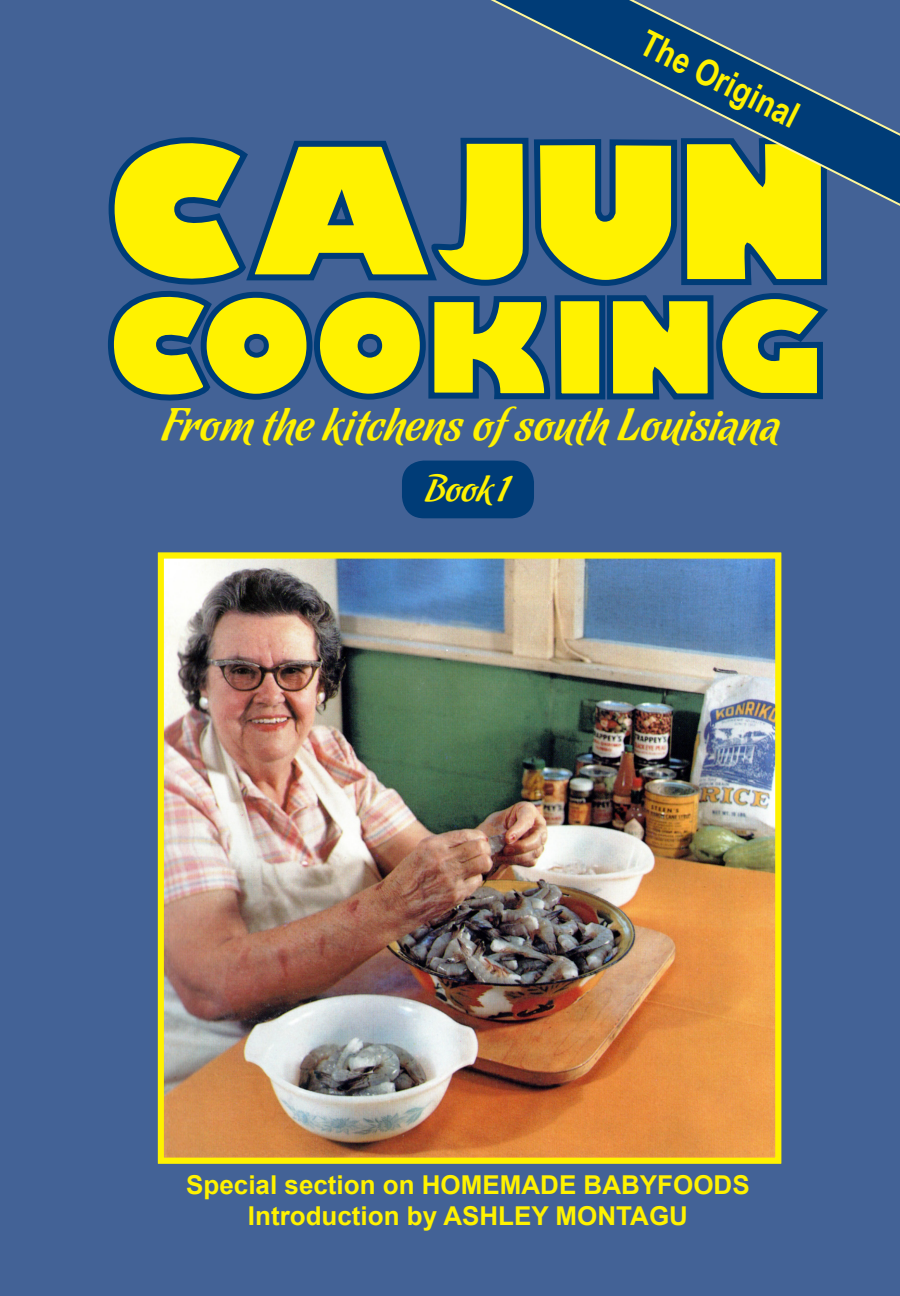
<style>
.page{position:relative;width:900px;height:1296px;background:#436296}
.page>*{position:absolute;margin:0;border:0;box-sizing:border-box;transform-origin:0 0}
.t1{font:46px "Chocolate Caliente";letter-spacing:.02em;color:#fff200}
.t2{font:36.6px "Chocolate Caliente";color:#fff200}
.t3{font:700 36px "Arial Narrow";color:#fff200}
.t4{font:700 26px "Arial";color:#fff200}
</style>
<div class="page">
<svg style="left:108px;top:137px;width:720px;height:264px"></svg>
<img style="left:165px;top:560px;width:609px;height:597px">
<div style="left:158px;top:553px;width:623px;height:611px;border:6px solid #fff200"></div>
<svg style="left:427px;top:0;width:473px;height:235px"></svg>
<div style="left:402px;top:461px;width:132px;height:57px;background:#003c77;border-radius:22px"></div>
<p class="t3" style="left:656px;top:16px;width:174px;rotate:27deg">The Original</p>
<p class="t1" style="left:161px;top:399px;width:619px">From the kitchens of south Louisiana</p>
<p class="t2" style="left:425px;top:468px;width:85px">Book 1</p>
<p class="t4" style="left:186px;top:1167px;width:565px">Special section on HOMEMADE BABYFOODS</p>
<p class="t4" style="left:248px;top:1198px;width:442px">Introduction by ASHLEY MONTAGU</p>
</div>
